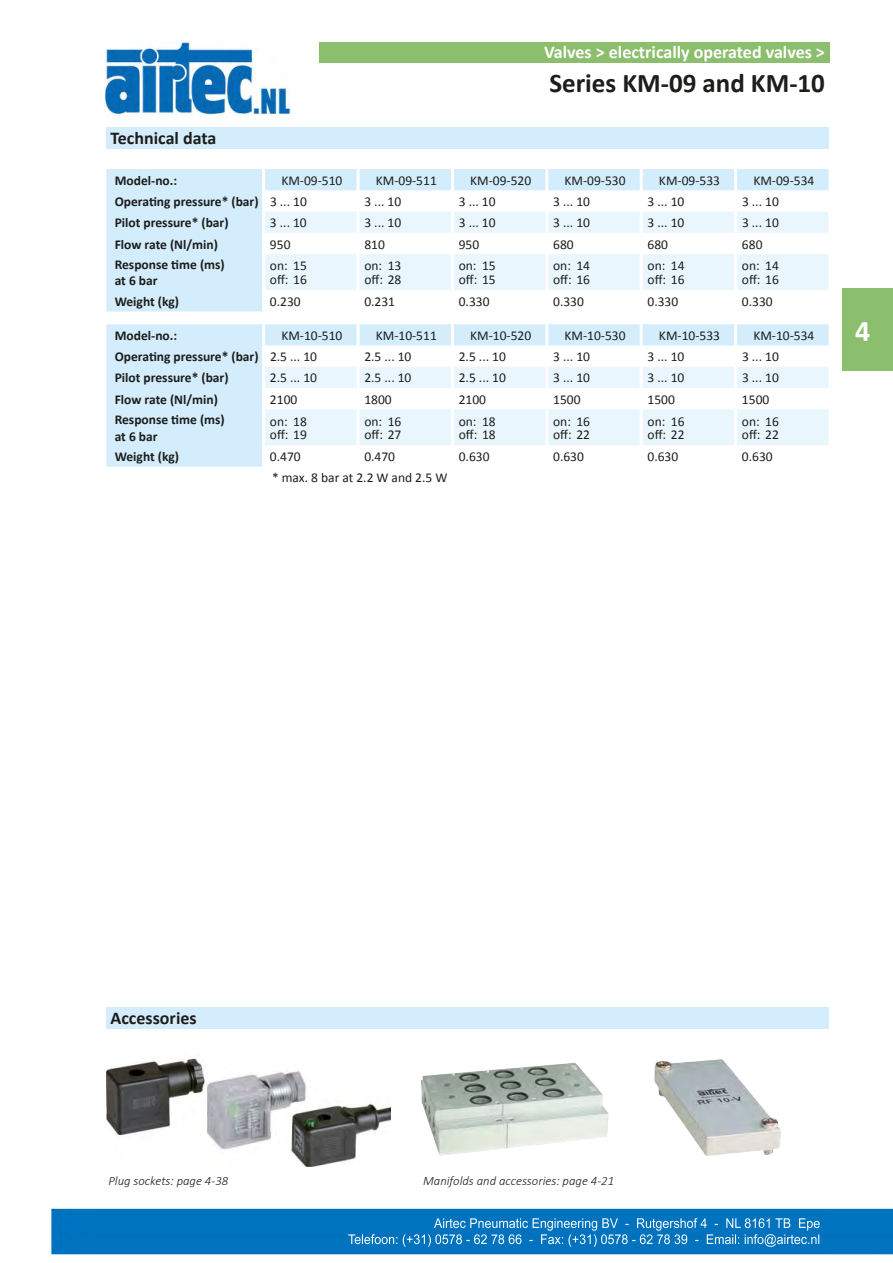
<style>
.page{position:relative;width:893px;height:1263px;background:#fff}
.page>*{position:absolute;margin:0;border:0;box-sizing:border-box;transform-origin:0 0}
.t1{font:700 30px "Calibri";color:#fff}
.t2{font:700 27px "Calibri";color:#1d1d1b}
.t3{font:700 18px "Calibri";color:#fff}
.t4{font:700 18px "Calibri";color:#1d1d1b}
.t5{font:13.5px/13.5px "Calibri";color:#1d1d1b}
.t6{font:700 13.5px/16.2px "Calibri";color:#1d1d1b}
.t7{font:italic 300 12.75px "Calibri";color:#1d1d1b}
.s1{font-weight:400}
</style>
<div class="page">
<img style="left:51px;top:40px;width:842px;height:1215px">
<h3 class="t4" style="left:111px;top:127px;width:107px">Technical data</h3>
<h3 class="t3" style="left:544px;top:41px;width:282px">Valves &gt; electrically operated valves &gt;</h3>
<h2 class="t2" style="left:549px;top:66px;width:277px">Series KM-09 and KM-10</h2>
<p class="t6" style="left:115px;top:172px;width:64px">Model-no.:</p>
<p class="t5" style="left:281px;top:174px;width:63px">KM-09-510</p>
<p class="t5" style="left:376px;top:174px;width:63px">KM-09-511</p>
<p class="t5" style="left:470px;top:174px;width:63px">KM-09-520</p>
<p class="t5" style="left:565px;top:174px;width:63px">KM-09-530</p>
<p class="t5" style="left:659px;top:174px;width:63px">KM-09-533</p>
<p class="t5" style="left:753px;top:174px;width:63px">KM-09-534</p>
<p class="t6" style="left:115px;top:193px;width:194px">Operating pressure* (bar) <span class="s1">3 ... 10</span></p>
<p class="t5" style="left:364px;top:195px;width:38px">3 ... 10</p>
<p class="t5" style="left:459px;top:195px;width:38px">3 ... 10</p>
<p class="t5" style="left:553px;top:195px;width:38px">3 ... 10</p>
<p class="t5" style="left:648px;top:195px;width:38px">3 ... 10</p>
<p class="t5" style="left:742px;top:195px;width:38px">3 ... 10</p>
<p class="t6" style="left:115px;top:215px;width:115px">Pilot pressure* (bar)</p>
<p class="t5" style="left:270px;top:216px;width:38px">3 ... 10</p>
<p class="t5" style="left:364px;top:216px;width:38px">3 ... 10</p>
<p class="t5" style="left:459px;top:216px;width:38px">3 ... 10</p>
<p class="t5" style="left:553px;top:216px;width:38px">3 ... 10</p>
<p class="t5" style="left:648px;top:216px;width:38px">3 ... 10</p>
<p class="t5" style="left:742px;top:216px;width:38px">3 ... 10</p>
<p class="t6" style="left:115px;top:236px;width:105px">Flow rate (Nl/min)</p>
<p class="t5" style="left:270px;top:237px;width:22px">950</p>
<p class="t5" style="left:364px;top:237px;width:22px">810</p>
<p class="t5" style="left:459px;top:237px;width:22px">950</p>
<p class="t5" style="left:553px;top:237px;width:22px">680</p>
<p class="t5" style="left:648px;top:237px;width:22px">680</p>
<p class="t5" style="left:742px;top:237px;width:22px">680</p>
<p class="t6" style="left:115px;top:257px;width:112px">Response time (ms) at 6 bar</p>
<p class="t5" style="left:270px;top:259px;width:38px">on: 15 off: 16</p>
<p class="t5" style="left:364px;top:259px;width:38px">on: 13 off: 28</p>
<p class="t5" style="left:459px;top:259px;width:38px">on: 15 off: 15</p>
<p class="t5" style="left:553px;top:259px;width:38px">on: 14 off: 16</p>
<p class="t5" style="left:648px;top:259px;width:38px">on: 14 off: 16</p>
<p class="t5" style="left:742px;top:259px;width:38px">on: 14 off: 16</p>
<p class="t6" style="left:115px;top:293px;width:66px">Weight (kg)</p>
<p class="t5" style="left:270px;top:295px;width:32px">0.230</p>
<p class="t5" style="left:364px;top:295px;width:32px">0.231</p>
<p class="t5" style="left:459px;top:295px;width:32px">0.330</p>
<p class="t5" style="left:553px;top:295px;width:32px">0.330</p>
<p class="t5" style="left:647px;top:295px;width:32px">0.330</p>
<p class="t5" style="left:742px;top:295px;width:32px">0.330</p>
<p class="t6" style="left:115px;top:327px;width:64px">Model-no.:</p>
<p class="t5" style="left:281px;top:329px;width:63px">KM-10-510</p>
<p class="t5" style="left:376px;top:329px;width:63px">KM-10-511</p>
<p class="t5" style="left:470px;top:329px;width:63px">KM-10-520</p>
<p class="t5" style="left:565px;top:329px;width:63px">KM-10-530</p>
<p class="t5" style="left:659px;top:329px;width:63px">KM-10-533</p>
<p class="t5" style="left:753px;top:329px;width:63px">KM-10-534</p>
<p class="t6" style="left:115px;top:349px;width:204px">Operating pressure* (bar) <span class="s1">2.5 ... 10</span></p>
<p class="t5" style="left:364px;top:350px;width:49px">2.5 ... 10</p>
<p class="t5" style="left:459px;top:350px;width:49px">2.5 ... 10</p>
<p class="t5" style="left:553px;top:350px;width:38px">3 ... 10</p>
<p class="t5" style="left:648px;top:350px;width:38px">3 ... 10</p>
<p class="t5" style="left:742px;top:350px;width:38px">3 ... 10</p>
<p class="t6" style="left:115px;top:370px;width:115px">Pilot pressure* (bar)</p>
<p class="t5" style="left:270px;top:371px;width:49px">2.5 ... 10</p>
<p class="t5" style="left:364px;top:371px;width:49px">2.5 ... 10</p>
<p class="t5" style="left:459px;top:371px;width:49px">2.5 ... 10</p>
<p class="t5" style="left:553px;top:371px;width:38px">3 ... 10</p>
<p class="t5" style="left:648px;top:371px;width:38px">3 ... 10</p>
<p class="t5" style="left:742px;top:371px;width:38px">3 ... 10</p>
<p class="t6" style="left:115px;top:391px;width:105px">Flow rate (Nl/min)</p>
<p class="t5" style="left:270px;top:393px;width:29px">2100</p>
<p class="t5" style="left:364px;top:393px;width:29px">1800</p>
<p class="t5" style="left:459px;top:393px;width:29px">2100</p>
<p class="t5" style="left:553px;top:393px;width:29px">1500</p>
<p class="t5" style="left:648px;top:393px;width:29px">1500</p>
<p class="t5" style="left:742px;top:393px;width:29px">1500</p>
<p class="t6" style="left:115px;top:412px;width:112px">Response time (ms) at 6 bar</p>
<p class="t5" style="left:270px;top:414px;width:38px">on: 18 off: 19</p>
<p class="t5" style="left:364px;top:414px;width:38px">on: 16 off: 27</p>
<p class="t5" style="left:459px;top:414px;width:38px">on: 18 off: 18</p>
<p class="t5" style="left:553px;top:414px;width:38px">on: 16 off: 22</p>
<p class="t5" style="left:648px;top:414px;width:38px">on: 16 off: 22</p>
<p class="t5" style="left:742px;top:414px;width:38px">on: 16 off: 22</p>
<p class="t6" style="left:115px;top:449px;width:66px">Weight (kg)</p>
<p class="t5" style="left:270px;top:450px;width:32px">0.470</p>
<p class="t5" style="left:364px;top:450px;width:32px">0.470</p>
<p class="t5" style="left:459px;top:450px;width:32px">0.630</p>
<p class="t5" style="left:553px;top:450px;width:32px">0.630</p>
<p class="t5" style="left:647px;top:450px;width:32px">0.630</p>
<p class="t5" style="left:742px;top:450px;width:32px">0.630</p>
<p class="t5" style="left:272px;top:471px;width:177px">* max. 8 bar at 2.2 W and 2.5 W</p>
<h1 class="t1" style="left:855px;top:312px;width:17px">4</h1>
<h3 class="t4" style="left:111px;top:1007px;width:88px">Accessories</h3>
<p class="t7" style="left:108px;top:1172px;width:121px">Plug sockets: page 4-38</p>
<p class="t7" style="left:423px;top:1172px;width:193px">Manifolds and accessories: page 4-21</p>
</div>
